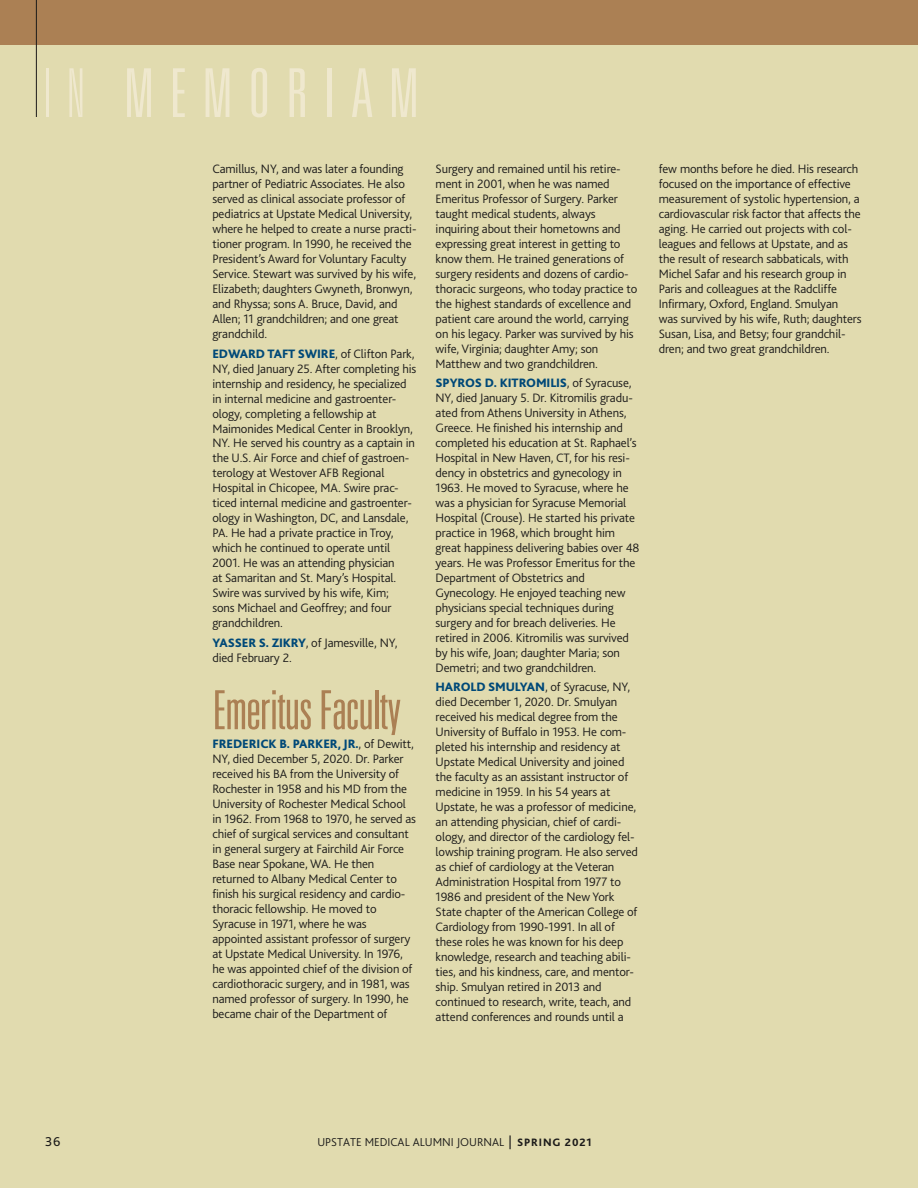
<style>
.page{position:relative;width:918px;height:1188px;background:#fff}
.page>*{position:absolute;margin:0;border:0;box-sizing:border-box;transform-origin:0 0}
.t1{font:300 ultra-condensed 67.5px "Univers";letter-spacing:.23em;color:#efe8ce}
.t2{font:300 ultra-condensed 54px "Univers";letter-spacing:-.02em;color:#ab8054}
.t3{font:13.5px "Bliss 2";color:#1b1a19}
.t4{font:300 12.75px/15px "Bliss 2";letter-spacing:-.01em;color:#1b1a19}
.t5{font:300 12px "Bliss 2";color:#1b1a19}
.s1{font-weight:100}
.s2{font-weight:800;color:#004978}
.s3{font-weight:400;font-size:13.5px}
.s4{font-weight:800;font-size:11.25px}
</style>
<div class="page">
<div style="left:0;top:45px;width:918px;height:1143px;background:#e1dbaf"></div>
<div style="left:0;top:0;width:918px;height:45px;background:#ab8054"></div>
<hr style="left:36px;top:0;width:1px;height:117px;background:#1b1a19">
<h1 class="t1" style="left:44px;top:58px;width:376px"><span class="s1">IN</span> MEMORIAM</h1>
<p class="t4" style="left:212px;top:161px;width:206px">Camillus, NY, and was later a founding partner of Pediatric Associates. He also served as clinical associate professor of pediatrics at Upstate Medical University, where he helped to create a nurse practi&shy;tioner program. In 1990, he received the President’s Award for Voluntary Faculty Service. Stewart was survived by his wife, Elizabeth; daughters Gwyneth, Bronwyn, and Rhyssa; sons A. Bruce, David, and Allen; 11 grandchildren; and one great grandchild.</p>
<p class="t4" style="left:212px;top:345px;width:205px"><span class="s2">EDWARD TAFT SWIRE</span>, of Clifton Park, NY, died January 25. After completing his internship and residency, he specialized in internal medicine and gastroenter&shy;ology, completing a fellowship at Maimonides Medical Center in Brooklyn, NY. He served his country as a captain in the U.S. Air Force and chief of gastroen&shy;terology at Westover AFB Regional Hospital in Chicopee, MA. Swire prac&shy;ticed internal medicine and gastroenter&shy;ology in Washington, DC, and Lansdale, PA. He had a private practice in Troy, which he continued to operate until 2001. He was an attending physician<br>at Samaritan and St. Mary’s Hospital.<br>Swire was survived by his wife, Kim;<br>sons Michael and Geoffrey; and four grandchildren.</p>
<p class="t4" style="left:212px;top:635px;width:187px"><span class="s2">YASSER S. ZIKRY</span>, of Jamesville, NY, died February 2.</p>
<h2 class="t2" style="left:212px;top:682px;width:190px">Emeritus Faculty</h2>
<p class="t4" style="left:212px;top:736px;width:205px"><span class="s2">FREDERICK B. PARKER, JR.</span>, of Dewitt, NY, died December 5, 2020. Dr. Parker received his BA from the University of Rochester in 1958 and his MD from the University of Rochester Medical School in 1962. From 1968 to 1970, he served as chief of surgical services and consultant in general surgery at Fairchild Air Force Base near Spokane, WA. He then returned to Albany Medical Center to finish his surgical residency and cardio&shy;thoracic fellowship. He moved to Syracuse in 1971, where he was appointed assistant professor of surgery at Upstate Medical University. In 1976, he was appointed chief of the division of cardiothoracic surgery, and in 1981, was named professor of surgery. In 1990, he became chair of the Department of</p>
<p class="t4" style="left:436px;top:161px;width:203px">Surgery and remained until his retire&shy;ment in 2001, when he was named Emeritus Professor of Surgery. Parker taught medical students, always inquiring about their hometowns and expressing great interest in getting to know them. He trained generations of surgery residents and dozens of cardio&shy;thoracic surgeons, who today practice to the highest standards of excellence and patient care around the world, carrying on his legacy. Parker was survived by his wife, Virginia; daughter Amy; son Matthew and two grandchildren.</p>
<p class="t4" style="left:436px;top:375px;width:205px"><span class="s2">SPYROS D. KITROMILIS</span>, of Syracuse, NY, died January 5. Dr. Kitromilis gradu&shy;ated from Athens University in Athens, Greece. He finished his internship and completed his education at St. Raphael’s Hospital in New Haven, CT, for his resi&shy;dency in obstetrics and gynecology in 1963. He moved to Syracuse, where he was a physician for Syracuse Memorial Hospital (Crouse). He started his private practice in 1968, which brought him great happiness delivering babies over 48 years. He was Professor Emeritus for the Department of Obstetrics and Gynecology. He enjoyed teaching new physicians special techniques during surgery and for breach deliveries. He retired in 2006. Kitromilis was survived by his wife, Joan; daughter Maria; son Demetri; and two grandchildren.</p>
<p class="t4" style="left:436px;top:679px;width:204px"><span class="s2">HAROLD SMULYAN</span>, of Syracuse, NY, died December 1, 2020. Dr. Smulyan received his medical degree from the University of Buffalo in 1953. He com&shy;pleted his internship and residency at Upstate Medical University and joined the faculty as an assistant instructor of medicine in 1959. In his 54 years at Upstate, he was a professor of medicine, an attending physician, chief of cardi&shy;ology, and director of the cardiology fel&shy;lowship training program. He also served as chief of cardiology at the Veteran Administration Hospital from 1977 to 1986 and president of the New York State chapter of the American College of Cardiology from 1990-1991. In all of these roles he was known for his deep knowledge, research and teaching abili&shy;ties, and his kindness, care, and mentor&shy;ship. Smulyan retired in 2013 and continued to research, write, teach, and attend conferences and rounds until a</p>
<p class="t4" style="left:659px;top:161px;width:204px">few months before he died. His research focused on the importance of effective measurement of systolic hypertension, a cardiovascular risk factor that affects the aging. He carried out projects with col&shy;leagues and fellows at Upstate, and as the result of research sabbaticals, with Michel Safar and his research group in Paris and colleagues at the Radcliffe Infirmary, Oxford, England. Smulyan<br>was survived by his wife, Ruth; daughters Susan, Lisa, and Betsy; four grandchil&shy;dren; and two great grandchildren.</p>
<p class="t3" style="left:45px;top:1133px;width:17px">36</p>
<p class="t5" style="left:317px;top:1135px;width:276px">UPSTATE MEDICAL ALUMNI JOURNAL <span class="s3">|</span> <span class="s4">SPRING 2021</span></p>
</div>
